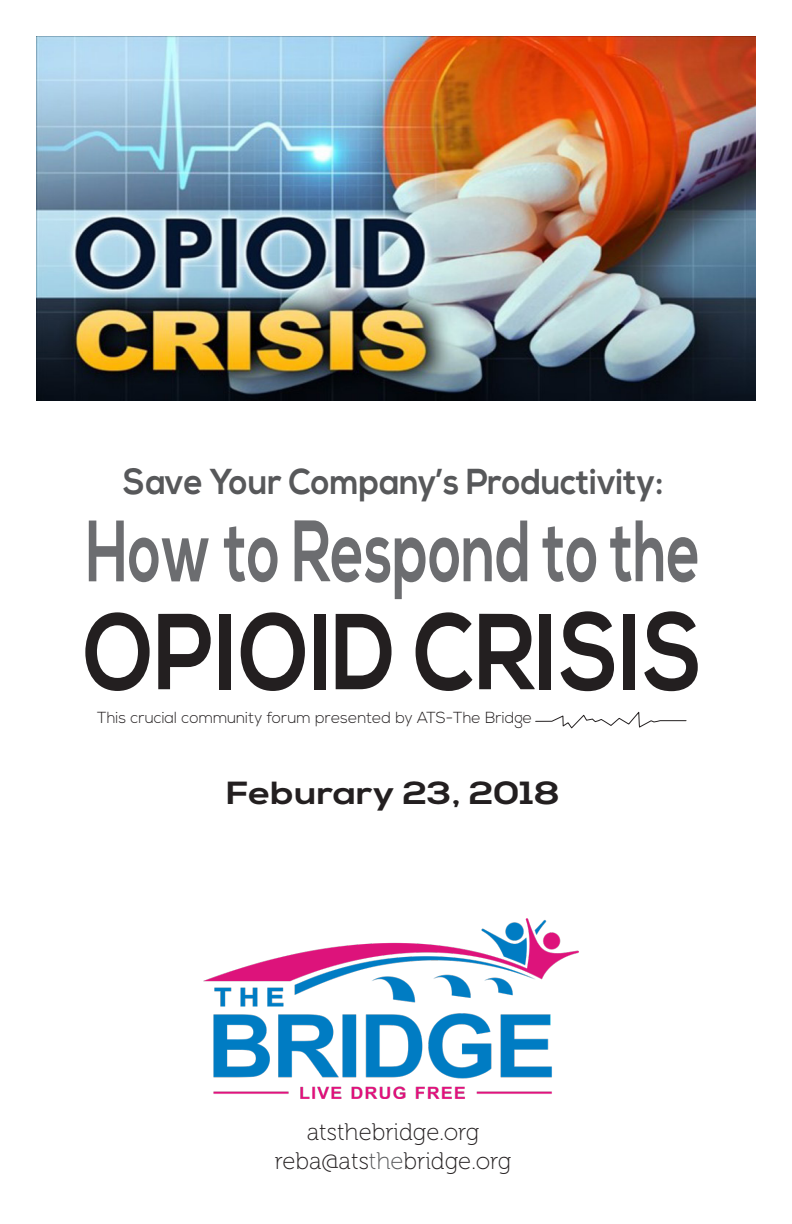
<style>
.page{position:relative;width:792px;height:1224px;background:#fff}
.page>*{position:absolute;margin:0;border:0;box-sizing:border-box;transform-origin:0 0}
.t1{font:700 107.6px "Nexa";color:#231f20;scale:.83 1}
.t2{font:700 86.8px "Nexa";color:#6c6d70;scale:.66 1}
.t3{font:700 36px "Nexa";color:#57585a;scale:.92 1}
.t4{font:700 32px "Nexa";color:#231f20;scale:1.18 1}
.t5{font:24px "Museo 100";color:#231f20}
.t6{font:300 16px "Nexa";color:#231f20}
.s1{color:#57585a}
</style>
<div class="page">
<img style="left:204px;top:919px;width:374px;height:180px">
<img style="left:36px;top:36px;width:720px;height:364px">
<svg style="left:535px;top:711px;width:152px;height:18px"></svg>
<p class="t3" style="left:123px;top:461px;width:589px">Save Your Company’s Productivity:</p>
<p class="t2" style="left:86px;top:501px;width:932px">How to Respond to the</p>
<p class="t1" style="left:84px;top:590px;width:747px">OPIOID CRISIS</p>
<p class="t6" style="left:97px;top:708px;width:436px">This crucial community forum presented by ATS-The Bridge</p>
<p class="t4" style="left:226px;top:775px;width:285px">Feburary 23, 2018</p>
<p class="t5" style="left:307px;top:1120px;width:174px">atsthebridge.org</p>
<p class="t5" style="left:275px;top:1148px;width:238px">reba@ats<span class="s1">the</span>bridge.org</p>
</div>
